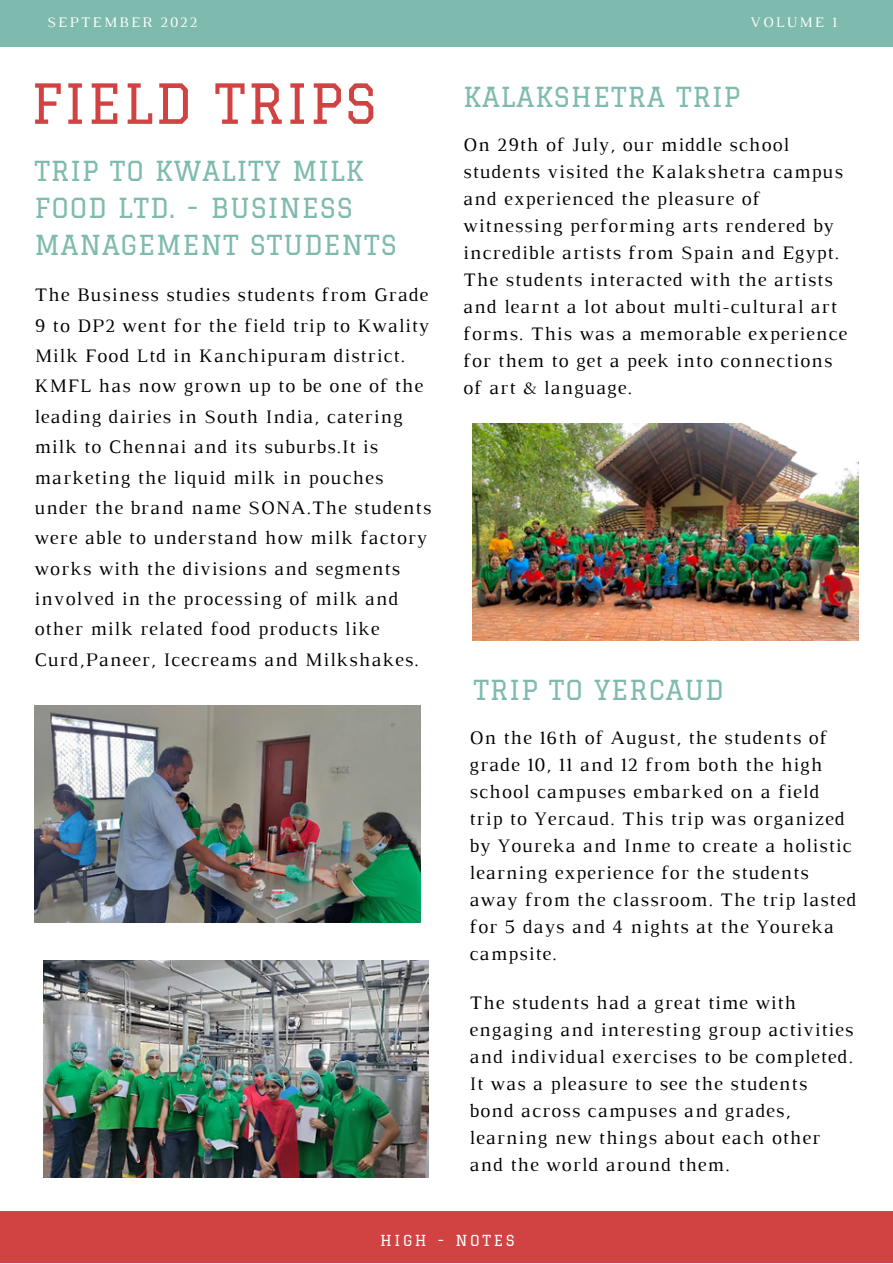
<style>
.page{position:relative;width:893px;height:1264px;background:#fff}
.page>*{position:absolute;margin:0;border:0;box-sizing:border-box;transform-origin:0 0}
.t1{font:54px "Graduate";letter-spacing:.03em;color:#d04342}
.t2{font:27px/37px "Graduate";letter-spacing:.03em;color:#7fbaaf}
.t3{font:19.5px/27px "Luthier";letter-spacing:.05em;color:#000}
.t4{font:14.85px "Luthier";letter-spacing:.14em;color:#fff}
.t5{font:14.85px "Graduate";letter-spacing:.18em;color:#fff}
</style>
<div class="page">
<div style="left:0;top:0;width:892px;height:47px;background:#7fbaaf"></div>
<div style="left:0;top:1210px;width:892px;height:52px;background:#d04342"></div>
<img style="left:34px;top:705px;width:386px;height:217px">
<img style="left:43px;top:960px;width:386px;height:217px">
<img style="left:472px;top:424px;width:386px;height:216px">
<p class="t4" style="left:47px;top:17px;width:152px">SEPTEMBER 2022</p>
<p class="t4" style="left:750px;top:17px;width:88px">VOLUME 1</p>
<h1 class="t1" style="left:31px;top:72px;width:348px">FIELD TRIPS</h1>
<h2 class="t2" style="left:34px;top:152px;width:364px">TRIP TO KWALITY MILK<br>FOOD LTD. - BUSINESS<br>MANAGEMENT STUDENTS</h2>
<p class="t3" style="left:34px;top:281px;width:398px;line-height:30.3px">The Business studies students from Grade 9 to DP2 went for the field trip to Kwality Milk Food Ltd in Kanchipuram district.<br>KMFL has now grown up to be one of the leading dairies in South India, catering milk to Chennai and its suburbs.It is marketing the liquid milk in pouches under the brand name SONA.The students were able to understand how milk factory works with the divisions and segments involved in the processing of milk and other milk related food products like Curd,Paneer, Icecreams and Milkshakes.</p>
<h2 class="t2" style="left:463px;top:78px;width:278px">KALAKSHETRA TRIP</h2>
<p class="t3" style="left:463px;top:133px;width:385px">On 29th of July, our middle school students visited the Kalakshetra campus and experienced the pleasure of witnessing performing arts rendered by incredible artists from Spain and Egypt.<br>The students interacted with the artists and learnt a lot about multi-cultural art forms. This was a memorable experience for them to get a peek into connections of art &amp; language.</p>
<h2 class="t2" style="left:473px;top:671px;width:252px">TRIP TO YERCAUD</h2>
<p class="t3" style="left:469px;top:725px;width:388px">On the 16th of August, the students of grade 10, 11 and 12 from both the high school campuses embarked on a field trip to Yercaud. This trip was organized by Youreka and Inme to create a holistic learning experience for the students away from the classroom. The trip lasted for 5 days and 4 nights at the Youreka campsite.</p>
<p class="t3" style="left:469px;top:990px;width:385px">The students had a great time with engaging and interesting group activities and individual exercises to be completed.<br>It was a pleasure to see the students bond across campuses and grades, learning new things about each other and the world around them.</p>
<p class="t5" style="left:380px;top:1231px;width:136px">HIGH - NOTES</p>
</div>
